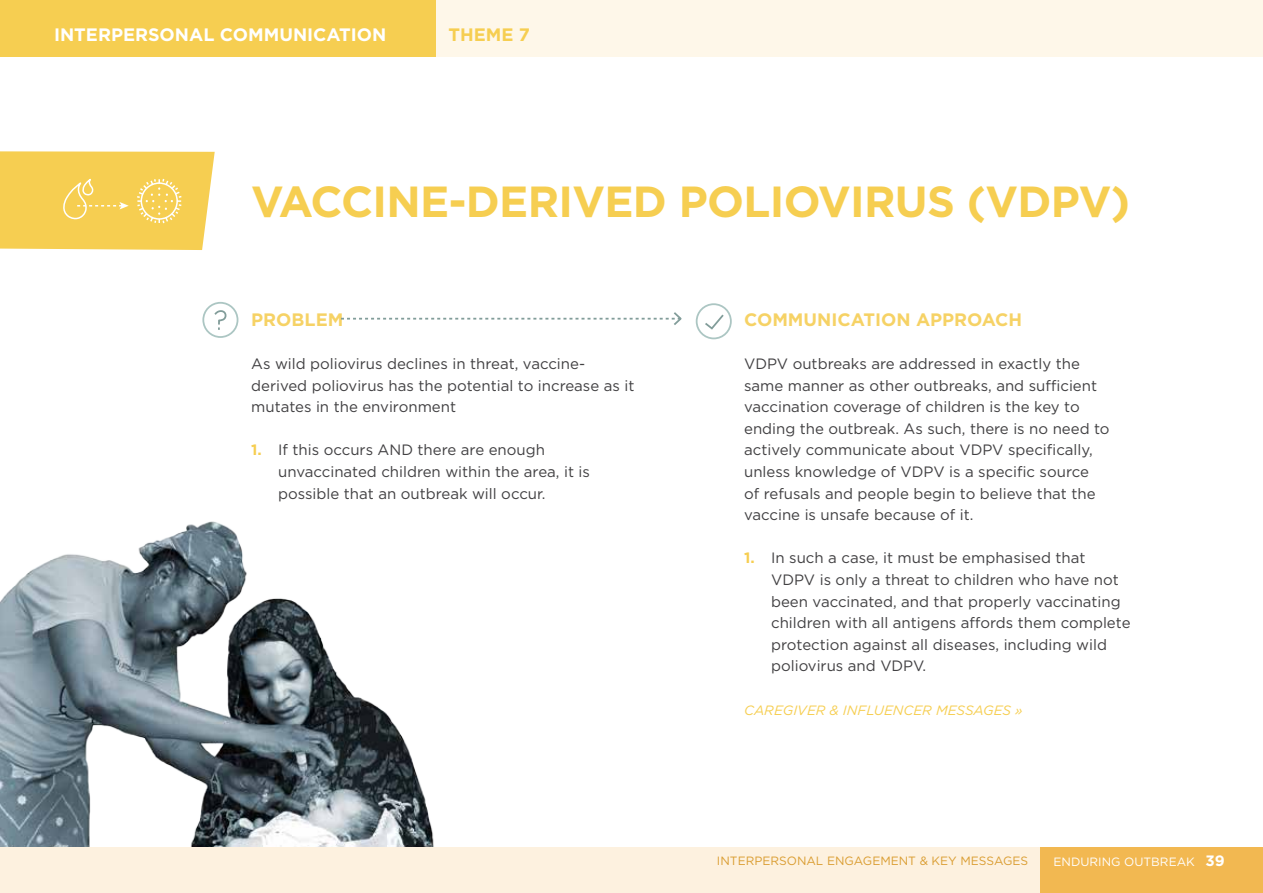
<style>
.page{position:relative;width:1263px;height:893px;background:#fff}
.page>*{position:absolute;margin:0;border:0;box-sizing:border-box;transform-origin:0 0}
.t1{font:700 43.5px "Gotham";letter-spacing:-.015em;color:#f6ce51}
.t2{font:700 18px "Gotham";color:#f6d265}
.t3{font:700 18px "Gotham";color:#fff}
.t4{font:700 18px "Gotham";color:#f6ce51}
.t5{font:15px/21.6px "Gotham";color:#414042}
.t6{font:italic 13.5px "Gotham";color:#f6ce51}
.t7{font:12px "Gotham";color:#da9d31}
.t8{font:12px "Gotham";color:#fff}
.s1{font-weight:700;color:#f6ce51}
.s2{font-weight:700;font-size:15px}
</style>
<div class="page">
<img style="left:0;top:521px;width:440px;height:327px">
<svg style="left:0;top:151px;width:215px;height:99px;background:#f6d05b"></svg>
<div style="left:202px;top:302px;width:36px;height:36px;border:2px solid #acc6c3;border-radius:50%"></div>
<svg style="left:214px;top:310px;width:13px;height:20px"></svg>
<div style="left:696px;top:303px;width:36px;height:36px;border:2px solid #acc6c3;border-radius:50%"></div>
<svg style="left:705px;top:314px;width:19px;height:16px"></svg>
<svg style="left:341px;top:312px;width:341px;height:13px"></svg>
<div style="left:0;top:0;width:1263px;height:57px;background:#fef7e9"></div>
<div style="left:0;top:0;width:436px;height:57px;background:#f6ce51"></div>
<div style="left:0;top:848px;width:1263px;height:45px;background:#fdf1df"></div>
<div style="left:1041px;top:848px;width:222px;height:45px;background:#f2b851"></div>
<p class="t3" style="left:54px;top:23px;width:334px">INTERPERSONAL COMMUNICATION</p>
<p class="t4" style="left:448px;top:23px;width:83px">THEME 7</p>
<h1 class="t1" style="left:251px;top:172px;width:880px">VACCINE-DERIVED POLIOVIRUS (VDPV)</h1>
<p class="t2" style="left:251px;top:307px;width:94px">PROBLEM</p>
<p class="t5" style="left:251px;top:353px;width:385px">As wild poliovirus declines in threat, vaccine&shy;derived poliovirus has the potential to increase as it mutates in the environment</p>
<p class="t5" style="left:278px;top:439px;width:313px;text-indent:-27px"><span class="s1">1.</span> If this occurs AND there are enough unvaccinated children within the area, it is possible that an outbreak will occur.</p>
<p class="t2" style="left:744px;top:307px;width:280px">COMMUNICATION APPROACH</p>
<p class="t5" style="left:744px;top:353px;width:367px">VDPV outbreaks are addressed in exactly the same manner as other outbreaks, and sufficient vaccination coverage of children is the key to ending the outbreak. As such, there is no need to actively communicate about VDPV specifically, unless knowledge of VDPV is a specific source<br>of refusals and people begin to believe that the vaccine is unsafe because of it.</p>
<p class="t5" style="left:771px;top:547px;width:361px;text-indent:-27px"><span class="s1">1.</span> In such a case, it must be emphasised that VDPV is only a threat to children who have not been vaccinated, and that properly vaccinating children with all antigens affords them complete protection against all diseases, including wild poliovirus and VDPV.</p>
<p class="t6" style="left:744px;top:701px;width:280px">CAREGIVER &amp; INFLUENCER MESSAGES »</p>
<p class="t7" style="left:717px;top:853px;width:313px">INTERPERSONAL ENGAGEMENT &amp; KEY MESSAGES</p>
<p class="t8" style="left:1053px;top:854px;width:173px">ENDURING OUTBREAK <span class="s2">39</span></p>
</div>
